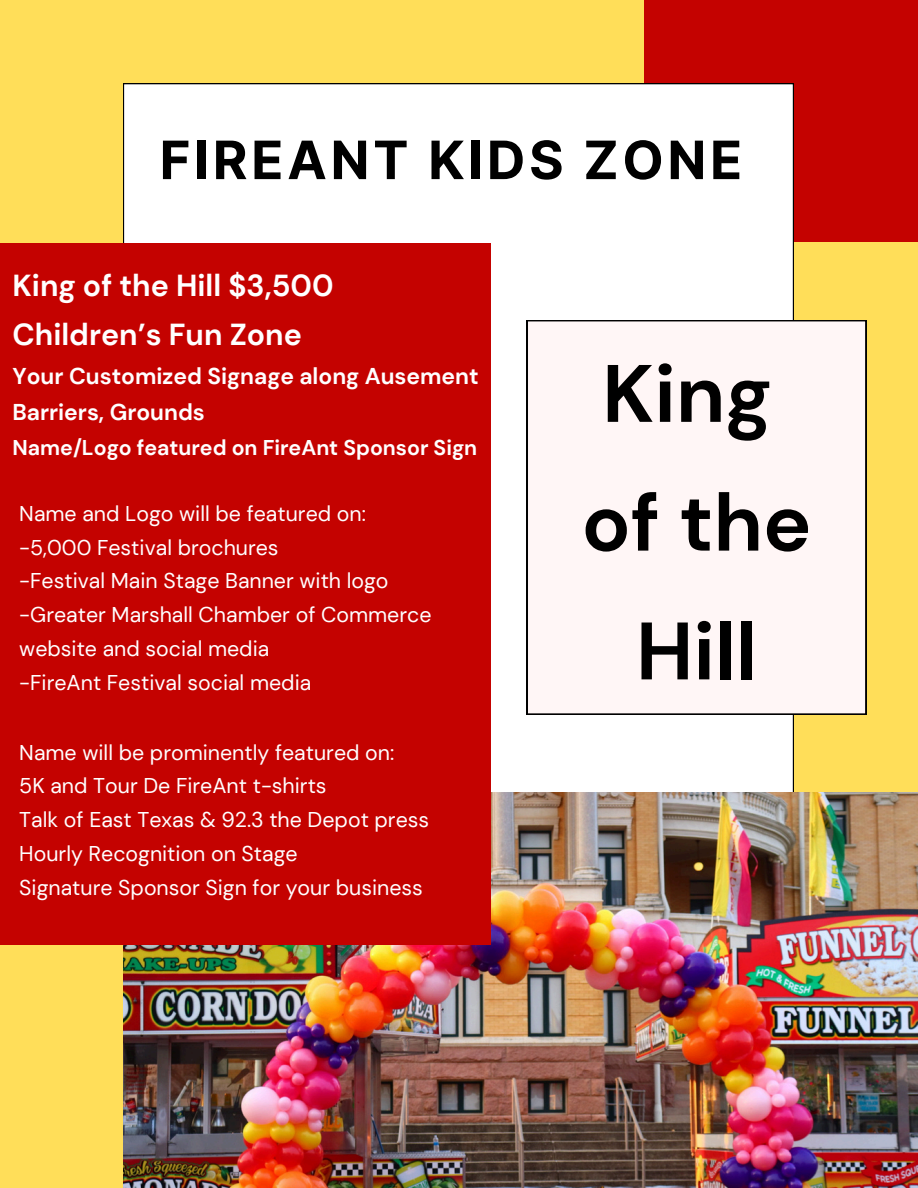
<style>
.page{position:relative;width:918px;height:1188px;background:#ffde59}
.page>*{position:absolute;margin:0;border:0;box-sizing:border-box;transform-origin:0 0}
.t1{font:700 81.3px/128.7px "DM Sans";color:#000;text-align:center}
.t2{font:700 52.95px "Inter";letter-spacing:.07em;color:#000}
.t3{font:700 30.3px/48.3px "DM Sans";color:#fff}
.t4{font:700 22.8px/36px "DM Sans";color:#fff}
.t5{font:21.3px/33.8px "DM Sans";color:#fff}
.t6{font:700 21.3px "DM Sans";color:#fff}
</style>
<div class="page">
<div style="left:645px;top:0;width:273px;height:241px;background:#c40200"></div>
<div style="left:123px;top:83px;width:671px;height:710px;background:#fff"></div>
<img style="left:123px;top:793px;width:794px;height:395px">
<div style="left:0;top:244px;width:491px;height:701px;background:#c40200"></div>
<div style="left:527px;top:321px;width:339px;height:393px;background:#fff6f6"></div>
<p class="t2" style="left:160px;top:128px;width:584px">FIREANT KIDS ZONE</p>
<h2 class="t3" style="left:13px;top:262px;width:323px">King of the Hill $3,500<br>Children’s Fun Zone</h2>
<h2 class="t4" style="left:13px;top:358px;width:468px">Your Customized Signage along Ausement<br>Barriers, Grounds</h2>
<h2 class="t6" style="left:13px;top:434px;width:466px">Name/Logo featured on FireAnt Sponsor Sign</h2>
<p class="t5" style="left:19px;top:497px;width:348px">Name and Logo will be featured on:</p>
<p class="t5" style="left:19px;top:530px;width:261px">-5,000 Festival brochures</p>
<p class="t5" style="left:19px;top:564px;width:371px">-Festival Main Stage Banner with logo</p>
<p class="t5" style="left:19px;top:598px;width:414px">-Greater Marshall Chamber of Commerce website and social media</p>
<p class="t5" style="left:19px;top:665px;width:294px">-FireAnt Festival social media</p>
<h1 class="t5" style="left:19px;top:735px;width:377px">Name will be prominently featured on:</h1>
<p class="t5" style="left:19px;top:769px;width:309px">5K and Tour De FireAnt t-shirts</p>
<p class="t5" style="left:19px;top:803px;width:411px">Talk of East Texas &amp; 92.3 the Depot press</p>
<p class="t5" style="left:19px;top:837px;width:280px">Hourly Recognition on Stage</p>
<p class="t5" style="left:19px;top:870px;width:405px">Signature Sponsor Sign for your business</p>
<h3 class="t1" style="left:582px;top:330px;width:231px">King of the<br>Hill</h3>
</div>
